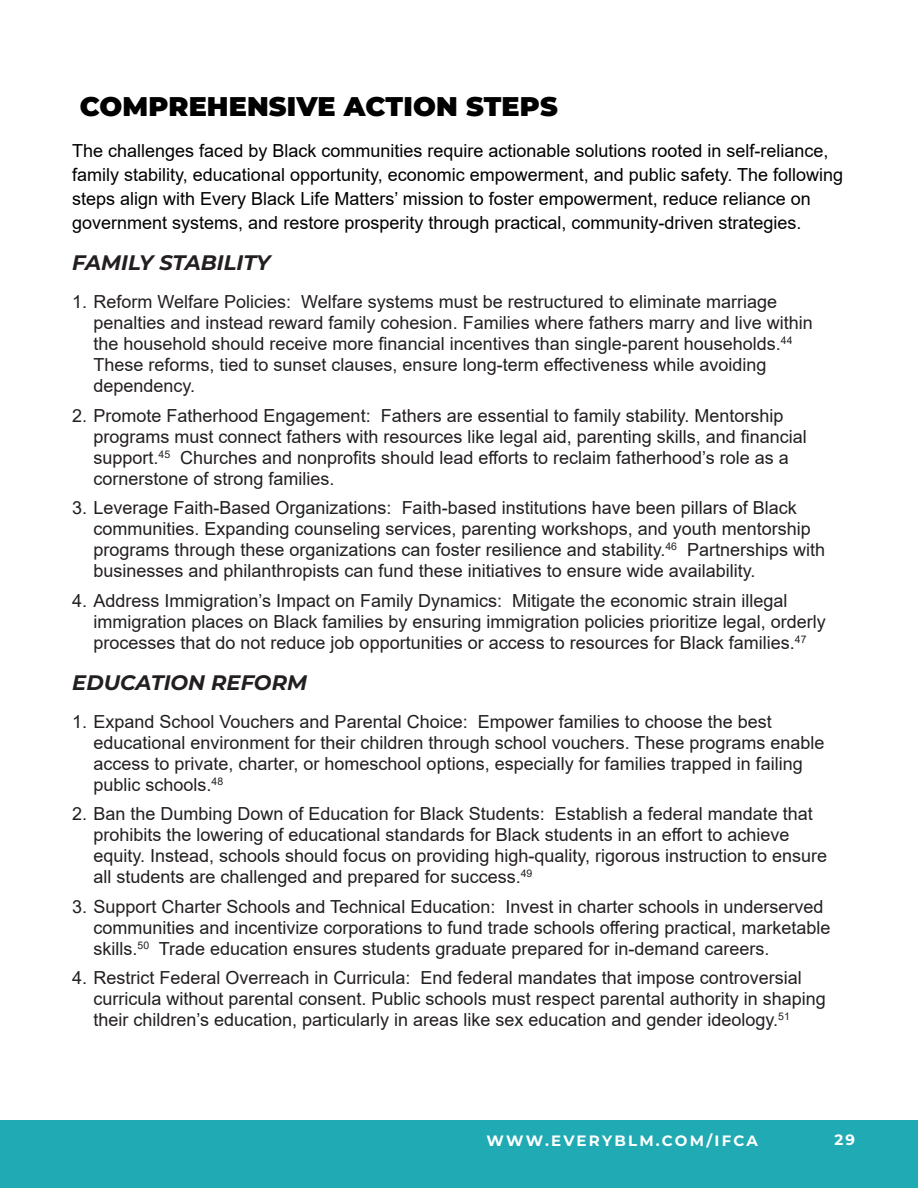
<style>
.page{position:relative;width:918px;height:1188px;background:#fff}
.page>*{position:absolute;margin:0;border:0;box-sizing:border-box;transform-origin:0 0}
.t1{font:900 27px "Montserrat";letter-spacing:.005em;color:#000}
.t2{font:italic 700 21px "Montserrat";color:#231f20}
.t3{font:18px/21px "Arial";color:#231f20}
.t4{font:18px/24px "Arial";color:#000}
.t5{font:700 15px "Montserrat";letter-spacing:.15em;color:#fff}
</style>
<div class="page">
<div style="left:0;top:1120px;width:918px;height:68px;background:#20aab3"></div>
<h1 class="t1" style="left:80px;top:86px;width:480px">COMPREHENSIVE ACTION STEPS</h1>
<p class="t4" style="left:72px;top:139px;width:773px">The challenges faced by Black communities require actionable solutions rooted in self-reliance, family stability, educational opportunity, economic empowerment, and public safety. The following steps align with Every Black Life Matters’ mission to foster empowerment, reduce reliance on government systems, and restore prosperity through practical, community-driven strategies.</p>
<p class="t2" style="left:72px;top:248px;width:200px">FAMILY STABILITY</p>
<p class="t3" style="left:94px;top:291px;width:721px;text-indent:-21px">1. Reform Welfare Policies: Welfare systems must be restructured to eliminate marriage penalties and instead reward family cohesion. Families where fathers marry and live within the household should receive more financial incentives than single-parent households.<sup>44<br></sup>These reforms, tied to sunset clauses, ensure long-term effectiveness while avoiding dependency.</p>
<p class="t3" style="left:94px;top:405px;width:715px;text-indent:-21px">2. Promote Fatherhood Engagement: Fathers are essential to family stability. Mentorship programs must connect fathers with resources like legal aid, parenting skills, and financial support.<sup>45</sup> Churches and nonprofits should lead efforts to reclaim fatherhood’s role as a cornerstone of strong families.</p>
<p class="t3" style="left:94px;top:497px;width:733px;text-indent:-21px">3. Leverage Faith-Based Organizations: Faith-based institutions have been pillars of Black communities. Expanding counseling services, parenting workshops, and youth mentorship programs through these organizations can foster resilience and stability.<sup>46</sup> Partnerships with businesses and philanthropists can fund these initiatives to ensure wide availability.</p>
<p class="t3" style="left:94px;top:590px;width:734px;text-indent:-21px">4. Address Immigration’s Impact on Family Dynamics: Mitigate the economic strain illegal immigration places on Black families by ensuring immigration policies prioritize legal, orderly processes that do not reduce job opportunities or access to resources for Black families.<sup>47</sup></p>
<p class="t2" style="left:72px;top:667px;width:236px">EDUCATION REFORM</p>
<p class="t3" style="left:94px;top:711px;width:733px;text-indent:-21px">1. Expand School Vouchers and Parental Choice: Empower families to choose the best educational environment for their children through school vouchers. These programs enable access to private, charter, or homeschool options, especially for families trapped in failing public schools.<sup>48</sup></p>
<p class="t3" style="left:94px;top:803px;width:735px;text-indent:-21px">2. Ban the Dumbing Down of Education for Black Students: Establish a federal mandate that prohibits the lowering of educational standards for Black students in an effort to achieve equity. Instead, schools should focus on providing high-quality, rigorous instruction to ensure all students are challenged and prepared for success.<sup>49</sup></p>
<p class="t3" style="left:94px;top:896px;width:738px;text-indent:-21px">3. Support Charter Schools and Technical Education: Invest in charter schools in underserved communities and incentivize corporations to fund trade schools offering practical, marketable skills.<sup>50</sup> Trade education ensures students graduate prepared for in-demand careers.</p>
<p class="t3" style="left:94px;top:967px;width:734px;text-indent:-21px">4. Restrict Federal Overreach in Curricula: End federal mandates that impose controversial curricula without parental consent. Public schools must respect parental authority in shaping their children’s education, particularly in areas like sex education and gender ideology.<sup>51</sup></p>
<p class="t5" style="left:487px;top:1130px;width:273px">WWW.EVERYBLM.COM/IFCA</p>
<p class="t5" style="left:834px;top:1129px;width:22px">29</p>
</div>
